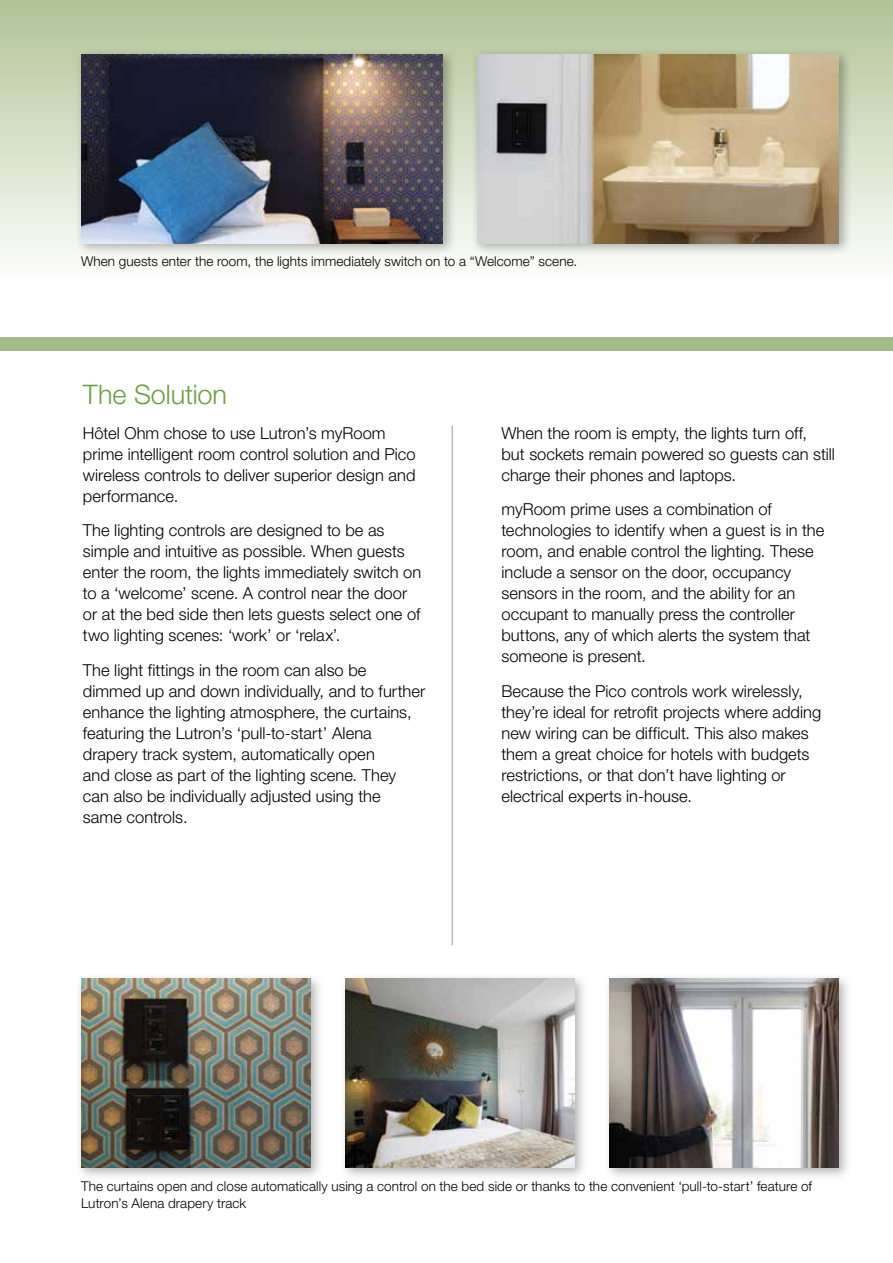
<style>
.page{position:relative;width:893px;height:1263px;background:#fff}
.page>*{position:absolute;margin:0;border:0;box-sizing:border-box;transform-origin:0 0}
.t1{font:300 27px "Helvetica Neue LT Std";letter-spacing:-.005em;color:#719d47}
.t2{font:300 16.5px/21px "Helvetica Neue LT Std";color:#000}
.t3{font:300 13.5px/16.5px "Helvetica Neue LT Std";letter-spacing:.01em;color:#000}
</style>
<div class="page">
<hr style="left:452px;top:426px;width:1px;height:519px;background:#b8babc">
<div style="left:0;top:0;width:893px;height:338px;background:linear-gradient(to bottom,#b3c598,#fff)"></div>
<hr style="left:892px;top:0;width:1px;height:338px;background:#b1c496">
<div style="left:0;top:338px;width:893px;height:13px;background:#a3bb86"></div>
<div style="left:75px;top:48px;width:381px;height:209px;background:#000;opacity:.3"></div>
<img style="left:81px;top:54px;width:362px;height:189px">
<div style="left:75px;top:973px;width:249px;height:208px;background:#000;opacity:.3"></div>
<img style="left:81px;top:979px;width:229px;height:189px">
<div style="left:339px;top:973px;width:249px;height:208px;background:#000;opacity:.3"></div>
<img style="left:345px;top:979px;width:230px;height:189px">
<div style="left:604px;top:973px;width:248px;height:208px;background:#000;opacity:.3"></div>
<img style="left:609px;top:979px;width:230px;height:189px">
<div style="left:471px;top:48px;width:381px;height:209px;background:#000;opacity:.3"></div>
<img style="left:477px;top:54px;width:362px;height:189px">
<p class="t3" style="left:81px;top:253px;width:498px">When guests enter the room, the lights immediately switch on to a “Welcome” scene.</p>
<h1 class="t1" style="left:83px;top:378px;width:146px">The Solution</h1>
<p class="t2" style="left:83px;top:422px;width:334px">Hôtel Ohm chose to use Lutron’s myRoom prime intelligent room control solution and Pico wireless controls to deliver superior design and performance.</p>
<p class="t2" style="left:83px;top:519px;width:340px">The lighting controls are designed to be as simple and intuitive as possible. When guests enter the room, the lights immediately switch on to a ‘welcome’ scene. A control near the door or at the bed side then lets guests select one of two lighting scenes: ‘work’ or ‘relax’.</p>
<p class="t2" style="left:83px;top:659px;width:344px">The light fittings in the room can also be dimmed up and down individually, and to further enhance the lighting atmosphere, the curtains, featuring the Lutron’s ‘pull-to-start’ Alena drapery track system, automatically open<br>and close as part of the lighting scene. They can also be individually adjusted using the<br>same controls.</p>
<p class="t2" style="left:501px;top:422px;width:335px">When the room is empty, the lights turn off,<br>but sockets remain powered so guests can still charge their phones and laptops.</p>
<p class="t2" style="left:501px;top:498px;width:324px">myRoom prime uses a combination of technologies to identify when a guest is in the room, and enable control the lighting. These include a sensor on the door, occupancy sensors in the room, and the ability for an occupant to manually press the controller buttons, any of which alerts the system that someone is present.</p>
<p class="t2" style="left:501px;top:680px;width:321px">Because the Pico controls work wirelessly, they’re ideal for retrofit projects where adding new wiring can be difficult. This also makes them a great choice for hotels with budgets restrictions, or that don’t have lighting or electrical experts in-house.</p>
<p class="t3" style="left:81px;top:1178px;width:732px">The curtains open and close automatically using a control on the bed side or thanks to the convenient ‘pull-to-start’ feature of<br>Lutron’s Alena drapery track</p>
</div>
